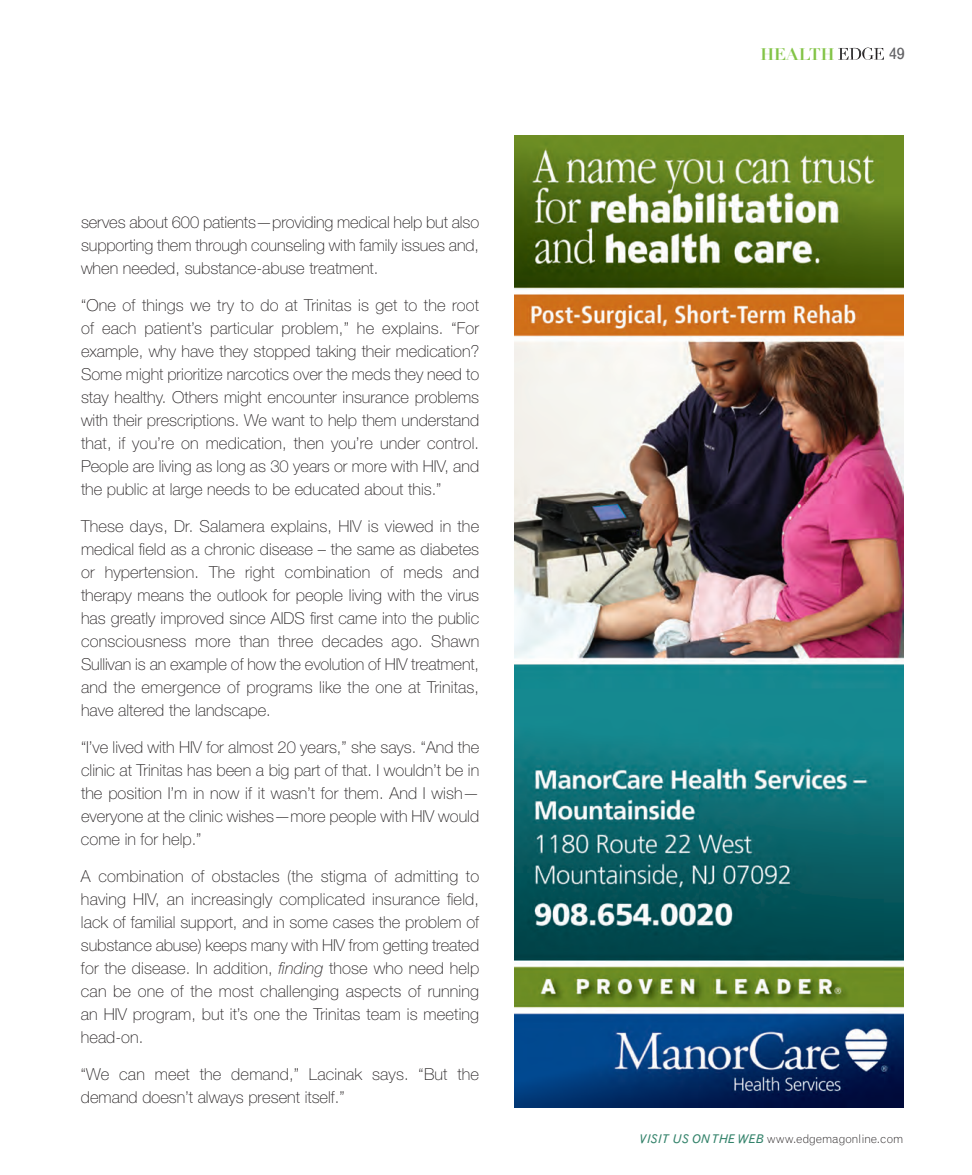
<style>
.page{position:relative;width:972px;height:1175px;background:#fff}
.page>*{position:absolute;margin:0;border:0;box-sizing:border-box;transform-origin:0 0}
.t1{font:100 16.5px/23px "Helvetica Neue LT Std";color:#231f20;text-align:justify}
.t2{font:700 16.5px "Didot LT Std";color:#83c447}
.t3{font:16.5px "Grotesque";color:#636366}
.t4{font:300 12px "Grotesque";letter-spacing:-.015em;color:#231f20}
.s1{font-style:italic}
.s2{font-weight:400;font-style:italic;color:#34836b}
</style>
<div class="page">
<svg style="left:838px;top:48px;width:46px;height:12px"></svg>
<img style="left:514px;top:135px;width:389px;height:972px">
<p class="t1" style="left:81px;top:212px;width:400px">serves about 600 patients—providing medical help but also supporting them through counseling with family issues and, when needed, substance-abuse treatment.</p>
<p class="t1" style="left:81px;top:295px;width:400px">“One of things we try to do at Trinitas is get to the root of each patient’s particular problem,” he explains. “For example, why have they stopped taking their medication?<br>Some might prioritize narcotics over the meds they need to stay healthy. Others might encounter insurance problems with their prescriptions. We want to help them understand that, if you’re on medication, then you’re under control.<br>People are living as long as 30 years or more with HIV, and the public at large needs to be educated about this.”</p>
<p class="t1" style="left:81px;top:516px;width:400px">These days, Dr. Salamera explains, HIV is viewed in the medical field as a chronic disease – the same as diabetes or hypertension. The right combination of meds and therapy means the outlook for people living with the virus has greatly improved since AIDS first came into the public consciousness more than three decades ago. Shawn Sullivan is an example of how the evolution of HIV treatment, and the emergence of programs like the one at Trinitas, have altered the landscape.</p>
<p class="t1" style="left:81px;top:737px;width:400px">“I’ve lived with HIV for almost 20 years,” she says. “And the clinic at Trinitas has been a big part of that. I wouldn’t be in the position I’m in now if it wasn’t for them. And I wish— everyone at the clinic wishes—more people with HIV would come in for help.”</p>
<p class="t1" style="left:81px;top:866px;width:400px">A combination of obstacles (the stigma of admitting to having HIV, an increasingly complicated insurance field, lack of familial support, and in some cases the problem of substance abuse) keeps many with HIV from getting treated for the disease. In addition, <span class="s1">finding</span> those who need help can be one of the most challenging aspects of running an HIV program, but it’s one the Trinitas team is meeting head-on.</p>
<p class="t1" style="left:81px;top:1064px;width:400px">“We can meet the demand,” Lacinak says. “But the demand doesn’t always present itself.”</p>
<p class="t2" style="left:761px;top:48px;width:75px">HEALTH</p>
<p class="t3" style="left:889px;top:48px;width:17px">49</p>
<p class="t4" style="left:639px;top:1134px;width:266px"><span class="s2">VISIT US ON THE WEB</span> www.edgemagonline.com</p>
</div>
